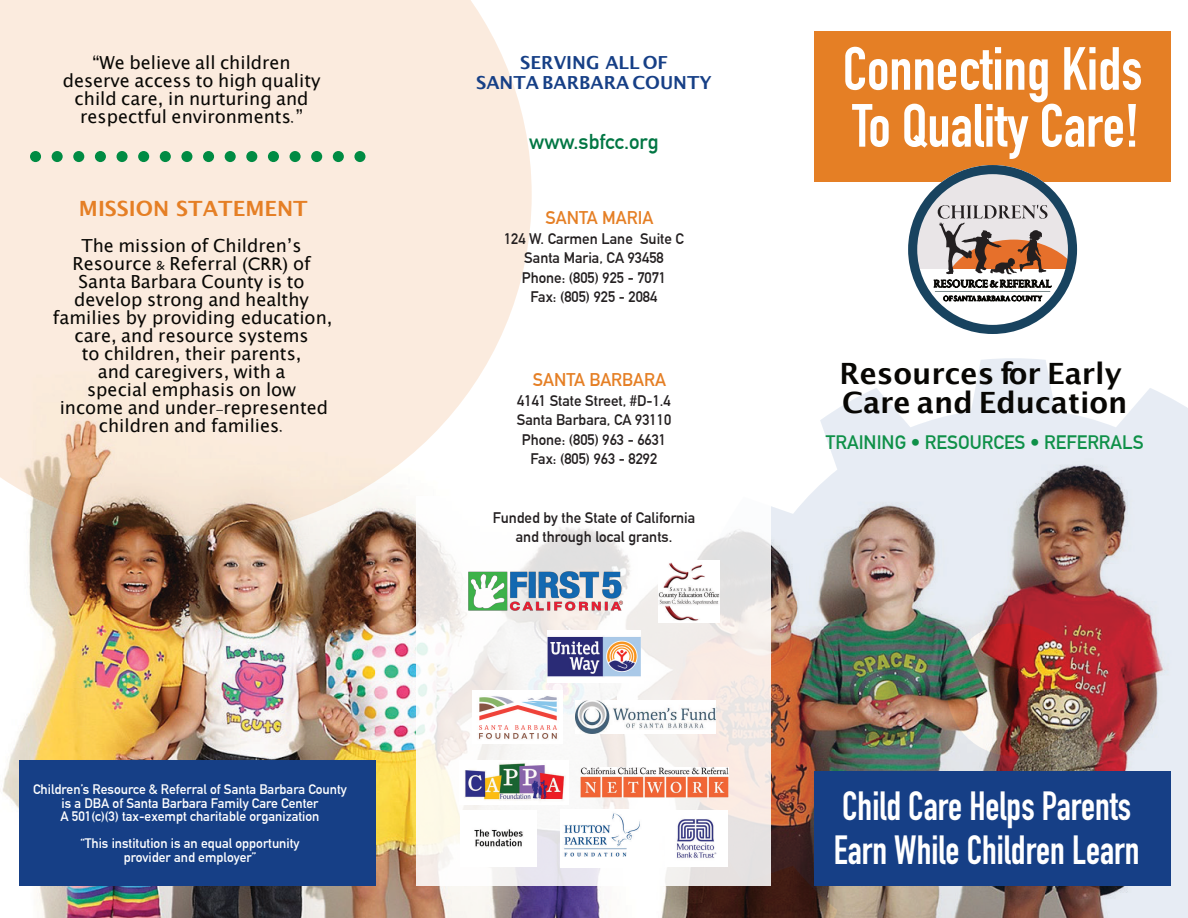
<style>
.page{position:relative;width:1188px;height:918px;background:#fff}
.page>*{position:absolute;margin:0;border:0;box-sizing:border-box;transform-origin:0 0}
.t1{font:700 59.85px/56.8px "DIN Condensed";color:#fff}
.t2{font:700 40.2px/43px "DIN Condensed";color:#fff;scale:.94 1}
.t3{font:700 29.4px/29.2px "Lucida Grande";color:#080704}
.t4{font:700 21px "Lucida Grande";color:#e57f25}
.t5{font:700 21px "DIN Alternate";color:#007643}
.t6{font:700 19.05px "DIN Alternate";color:#0e9048}
.t7{font:18px/18px "Lucida Grande";color:#080704;text-align:center}
.t8{font:700 18px/19.5px "Lucida Grande";color:#163f86;text-align:center}
.t9{font:700 18px "DIN Alternate";color:#e57f25}
.t10{font:700 15px/19.5px "DIN Alternate";color:#231f20;text-align:center}
.t11{font:700 13.5px/13.5px "DIN Alternate";color:#fff;text-align:center}
.s1{font-family:"Muna"}
.s2{font-family:"Gill Sans"}
</style>
<div class="page">
<img style="left:2px;top:536px;width:679px;height:382px">
<svg style="left:0;top:0;width:532px;height:536px;fill:#fbebde"></svg>
<img style="left:681px;top:358px;width:507px;height:560px">
<div style="left:814px;top:31px;width:357px;height:150px;background:#e57f25"></div>
<div style="left:814px;top:771px;width:357px;height:115px;background:#163f86"></div>
<div style="left:20px;top:761px;width:356px;height:125px;background:#163f86"></div>
<div style="left:290px;top:151px;width:11px;height:11px;background:#008b43;border-radius:50%"></div>
<div style="left:333px;top:151px;width:11px;height:11px;background:#008b43;border-radius:50%"></div>
<div style="left:354px;top:151px;width:11px;height:11px;background:#008b43;border-radius:50%"></div>
<div style="left:311px;top:151px;width:11px;height:11px;background:#008b43;border-radius:50%"></div>
<div style="left:268px;top:151px;width:11px;height:11px;background:#008b43;border-radius:50%"></div>
<div style="left:246px;top:151px;width:11px;height:11px;background:#008b43;border-radius:50%"></div>
<div style="left:225px;top:151px;width:11px;height:11px;background:#008b43;border-radius:50%"></div>
<div style="left:203px;top:151px;width:11px;height:11px;background:#008b43;border-radius:50%"></div>
<div style="left:181px;top:151px;width:11px;height:11px;background:#008b43;border-radius:50%"></div>
<div style="left:160px;top:151px;width:11px;height:11px;background:#008b43;border-radius:50%"></div>
<div style="left:117px;top:151px;width:11px;height:11px;background:#008b43;border-radius:50%"></div>
<div style="left:95px;top:151px;width:11px;height:11px;background:#008b43;border-radius:50%"></div>
<div style="left:73px;top:151px;width:11px;height:11px;background:#008b43;border-radius:50%"></div>
<div style="left:52px;top:151px;width:11px;height:11px;background:#008b43;border-radius:50%"></div>
<div style="left:30px;top:151px;width:11px;height:11px;background:#008b43;border-radius:50%"></div>
<div style="left:138px;top:151px;width:11px;height:11px;background:#008b43;border-radius:50%"></div>
<div style="left:417px;top:496px;width:354px;height:390px;background:#fff;opacity:.87"></div>
<img style="left:468px;top:572px;width:157px;height:39px">
<img style="left:658px;top:561px;width:62px;height:61px">
<img style="left:548px;top:630px;width:92px;height:52px">
<img style="left:472px;top:691px;width:90px;height:52px">
<img style="left:575px;top:700px;width:141px;height:34px">
<img style="left:459px;top:761px;width:109px;height:43px">
<img style="left:580px;top:768px;width:149px;height:29px">
<img style="left:560px;top:810px;width:83px;height:57px">
<img style="left:460px;top:811px;width:77px;height:55px">
<img style="left:666px;top:811px;width:62px;height:55px">
<svg style="left:908px;top:165px;width:169px;height:169px"></svg>
<hr style="left:935px;top:291px;width:115px;height:1px;background:#7d8b8c">
<p class="t7" style="left:63px;top:55px;width:259px">“We believe all children deserve access to high quality child care, in nurturing and respectful environments<span class="s1">.</span>”</p>
<p class="t4" style="left:79px;top:200px;width:230px">MISSION STATEMENT</p>
<p class="t7" style="left:53px;top:238px;width:281px">The mission of Childrenʼs<br>Resource <span class="s1">&amp;</span> Referral <span class="s2">(CRR)</span> of<br>Santa Barbara County is to develop strong and healthy families by providing education, care, and resource systems<br>to children, their parents,<br>and caregivers, with a<br>special emphasis on low<br>income and under<span class="s1">-</span>represented children and families<span class="s1">.</span></p>
<p class="t11" style="left:33px;top:784px;width:315px">Children’s Resource &amp; Referral of Santa Barbara County is a DBA of Santa Barbara Family Care Center<br>A 501(c)(3) tax-exempt charitable organization</p>
<p class="t11" style="left:80px;top:838px;width:221px">“This institution is an equal opportunity provider and employer”</p>
<p class="t8" style="left:476px;top:54px;width:237px">SERVING ALL OF<br>SANTA BARBARA COUNTY</p>
<p class="t5" style="left:529px;top:133px;width:131px">www.sbfcc.org</p>
<p class="t9" style="left:546px;top:210px;width:109px">SANTA MARIA</p>
<p class="t10" style="left:504px;top:230px;width:181px">124 W. Carmen Lane Suite C<br>Santa Maria, CA 93458<br>Phone: (805) 925 - 7071<br>Fax: (805) 925 - 2084</p>
<p class="t9" style="left:533px;top:372px;width:135px">SANTA BARBARA</p>
<p class="t10" style="left:517px;top:392px;width:156px">4141 State Street, #D-1.4<br>Santa Barbara, CA 93110<br>Phone: (805) 963 - 6631<br>Fax: (805) 963 - 8292</p>
<p class="t10" style="left:493px;top:509px;width:204px">Funded by the State of California and through local grants.</p>
<h1 class="t1" style="left:843px;top:49px;width:301px">Connecting Kids<br>To Quality Care!</h1>
<h3 class="t3" style="left:840px;top:361px;width:290px">Resources for Early<br>Care and Education</h3>
<p class="t6" style="left:826px;top:434px;width:319px">TRAINING • RESOURCES • REFERRALS</p>
<h2 class="t2" style="left:834px;top:790px;width:327px">Child Care Helps Parents<br>Earn While Children Learn</h2>
</div>
